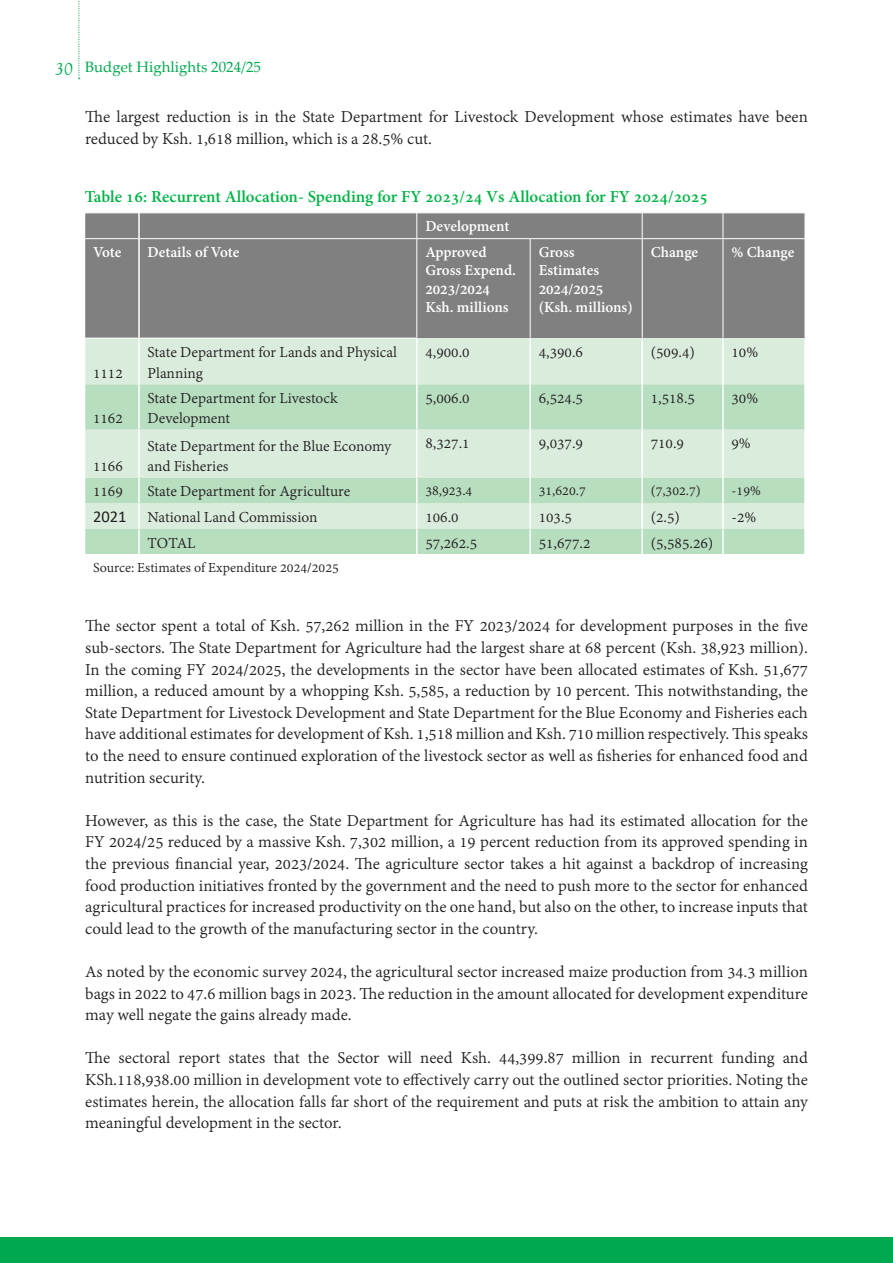
<style>
.page{position:relative;width:893px;height:1263px;background:#fff}
.page>*{position:absolute;margin:0;border:0;box-sizing:border-box;transform-origin:0 0}
.t1{font:18px/21.6px "Adobe Devanagari";color:#231f20;text-align:justify}
.t2{font:16.5px/19.8px "Adobe Devanagari";color:#231f20}
.No_Spacing{font:700 16.5px/18.1px "Adobe Devanagari";color:#fff}
.t3{font:700 16.5px "Adobe Hebrew";color:#00b345}
.t4{font:16.5px "Calibri";color:#231f20}
.t5{font:15px "Adobe Devanagari";color:#231f20}
.t6{font:15px "Palatino Linotype";color:#00a94e}
.s1{font-family:"Goudy Old Style T";font-style:italic;font-size:18px}
</style>
<div class="page">
<div style="left:0;top:1237px;width:893px;height:26px;background:#00a94e"></div>
<svg style="left:78px;top:1px;width:2px;height:78px"></svg>
<div style="left:85px;top:214px;width:638px;height:124px;background:#808080"></div>
<div style="left:530px;top:239px;width:112px;height:99px;background:#808080"></div>
<div style="left:85px;top:338px;width:719px;height:46px;background:#daeddd"></div>
<svg style="left:85px;top:384px;width:719px;height:170px;background:#c7e4cc"></svg>
<hr style="left:138px;top:213px;width:2px;height:25px;background:#fff">
<hr style="left:138px;top:239px;width:2px;height:99px;background:#fff">
<hr style="left:138px;top:338px;width:2px;height:46px;background:#fff">
<hr style="left:138px;top:384px;width:2px;height:45px;background:#fff">
<hr style="left:138px;top:478px;width:2px;height:25px;background:#fff">
<svg style="left:417px;top:213px;width:1px;height:25px"></svg>
<svg style="left:642px;top:213px;width:1px;height:25px"></svg>
<div style="left:723px;top:213px;width:82px;height:125px;background:#808080"></div>
<hr style="left:85px;top:238px;width:54px;height:1px;background:#fff">
<hr style="left:139px;top:238px;width:278px;height:1px;background:#fff">
<hr style="left:417px;top:238px;width:113px;height:1px;background:#fff">
<hr style="left:417px;top:239px;width:1px;height:99px;background:#fff">
<hr style="left:530px;top:238px;width:112px;height:1px;background:#fff">
<hr style="left:530px;top:239px;width:1px;height:99px;background:#fff">
<hr style="left:642px;top:238px;width:81px;height:1px;background:#fff">
<hr style="left:642px;top:239px;width:1px;height:99px;background:#fff">
<hr style="left:723px;top:238px;width:82px;height:1px;background:#fff">
<hr style="left:723px;top:239px;width:1px;height:99px;background:#fff">
<hr style="left:85px;top:338px;width:54px;height:1px;background:#fff">
<hr style="left:139px;top:338px;width:278px;height:1px;background:#fff">
<hr style="left:416px;top:338px;width:2px;height:46px;background:#fff">
<hr style="left:529px;top:338px;width:2px;height:46px;background:#fff">
<hr style="left:641px;top:338px;width:2px;height:46px;background:#fff">
<hr style="left:722px;top:338px;width:2px;height:46px;background:#fff">
<hr style="left:416px;top:384px;width:2px;height:45px;background:#fff">
<hr style="left:529px;top:384px;width:2px;height:45px;background:#fff">
<hr style="left:641px;top:384px;width:2px;height:45px;background:#fff">
<hr style="left:722px;top:384px;width:2px;height:45px;background:#fff">
<hr style="left:416px;top:478px;width:2px;height:25px;background:#fff">
<hr style="left:529px;top:478px;width:2px;height:25px;background:#fff">
<hr style="left:641px;top:478px;width:2px;height:25px;background:#fff">
<hr style="left:722px;top:478px;width:2px;height:25px;background:#fff">
<hr style="left:138px;top:430px;width:2px;height:47px;background:#fff">
<hr style="left:416px;top:430px;width:2px;height:47px;background:#fff">
<hr style="left:529px;top:429px;width:2px;height:49px;background:#fff">
<hr style="left:641px;top:429px;width:2px;height:49px;background:#fff">
<hr style="left:722px;top:429px;width:2px;height:49px;background:#fff">
<hr style="left:138px;top:504px;width:2px;height:25px;background:#fff">
<hr style="left:416px;top:504px;width:2px;height:25px;background:#fff">
<hr style="left:529px;top:503px;width:2px;height:26px;background:#fff">
<hr style="left:641px;top:503px;width:2px;height:26px;background:#fff">
<hr style="left:722px;top:503px;width:2px;height:26px;background:#fff">
<hr style="left:138px;top:529px;width:2px;height:25px;background:#fff">
<hr style="left:416px;top:529px;width:2px;height:25px;background:#fff">
<hr style="left:529px;top:529px;width:2px;height:25px;background:#fff">
<hr style="left:641px;top:529px;width:2px;height:25px;background:#fff">
<hr style="left:722px;top:529px;width:2px;height:25px;background:#fff">
<p class="t6" style="left:55px;top:56px;width:208px"><span class="s1">30</span> Budget Highlights 2024/25</p>
<p class="t1" style="left:85px;top:107px;width:724px">The largest reduction is in the State Department for Livestock Development whose estimates have been reduced by Ksh. 1,618 million, which is a 28.5% cut.</p>
<p class="t3" style="left:85px;top:186px;width:625px">Table 16: Recurrent Allocation- Spending for FY 2023/24 Vs Allocation for FY 2024/2025</p>
<p class="No_Spacing" style="left:425px;top:219px;width:85px">Development</p>
<p class="No_Spacing" style="left:93px;top:245px;width:30px">Vote</p>
<p class="No_Spacing" style="left:148px;top:245px;width:93px">Details of Vote</p>
<p class="No_Spacing" style="left:425px;top:245px;width:92px">Approved<br>Gross Expend.<br>2023/2024</p>
<p class="No_Spacing" style="left:425px;top:299px;width:85px">Ksh. millions</p>
<p class="No_Spacing" style="left:651px;top:245px;width:49px">Change</p>
<p class="No_Spacing" style="left:731px;top:245px;width:64px">% Change</p>
<p class="No_Spacing" style="left:539px;top:245px;width:66px">Gross<br>Estimates<br>2024/2025</p>
<p class="No_Spacing" style="left:539px;top:299px;width:95px">(Ksh. millions)</p>
<p class="t2" style="left:93px;top:364px;width:31px">1112</p>
<p class="t2" style="left:93px;top:409px;width:31px">1162</p>
<p class="t2" style="left:93px;top:458px;width:31px">1166</p>
<p class="t2" style="left:148px;top:343px;width:251px;line-height:21px">State Department for Lands and Physical<br>Planning</p>
<p class="t2" style="left:425px;top:343px;width:46px">4,900.0</p>
<p class="t2" style="left:539px;top:343px;width:46px">4,390.6</p>
<p class="t2" style="left:651px;top:343px;width:46px">(509.4)</p>
<p class="t2" style="left:731px;top:343px;width:28px">10%</p>
<p class="t2" style="left:148px;top:390px;width:192px">State Department for Livestock<br>Development</p>
<p class="t2" style="left:425px;top:390px;width:46px">5,006.0</p>
<p class="t2" style="left:539px;top:390px;width:46px">6,524.5</p>
<p class="t2" style="left:651px;top:390px;width:46px">1,518.5</p>
<p class="t2" style="left:731px;top:390px;width:28px">30%</p>
<p class="t2" style="left:148px;top:438px;width:245px">State Department for the Blue Economy and Fisheries</p>
<p class="t2" style="left:425px;top:435px;width:46px">8,327.1</p>
<p class="t2" style="left:539px;top:435px;width:46px">9,037.9</p>
<p class="t2" style="left:651px;top:435px;width:35px">710.9</p>
<p class="t2" style="left:731px;top:435px;width:21px">9%</p>
<p class="t2" style="left:93px;top:483px;width:31px">1169</p>
<p class="t2" style="left:148px;top:483px;width:204px">State Department for Agriculture</p>
<p class="t5" style="left:425px;top:482px;width:49px">38,923.4</p>
<p class="t5" style="left:539px;top:482px;width:49px">31,620.7</p>
<p class="t5" style="left:651px;top:482px;width:52px">(7,302.7)</p>
<p class="t5" style="left:731px;top:482px;width:31px">-19%</p>
<p class="t4" style="left:93px;top:505px;width:35px">2021</p>
<p class="t2" style="left:148px;top:509px;width:171px">National Land Commission</p>
<p class="t2" style="left:425px;top:508px;width:35px">106.0</p>
<p class="t2" style="left:539px;top:508px;width:35px">103.5</p>
<p class="t2" style="left:651px;top:508px;width:31px">(2.5)</p>
<p class="t2" style="left:731px;top:508px;width:26px">-2%</p>
<p class="t2" style="left:148px;top:535px;width:50px">TOTAL</p>
<p class="t2" style="left:425px;top:534px;width:53px">57,262.5</p>
<p class="t2" style="left:539px;top:534px;width:53px">51,677.2</p>
<p class="t2" style="left:651px;top:534px;width:64px">(5,585.26)</p>
<p class="t5" style="left:93px;top:559px;width:247px">Source: Estimates of Expenditure 2024/2025</p>
<p class="t1" style="left:85px;top:617px;width:724px">The sector spent a total of Ksh. 57,262 million in the FY 2023/2024 for development purposes in the five sub-sectors. The State Department for Agriculture had the largest share at 68 percent (Ksh. 38,923 million).<br>In the coming FY 2024/2025, the developments in the sector have been allocated estimates of Ksh. 51,677 million, a reduced amount by a whopping Ksh. 5,585, a reduction by 10 percent. This notwithstanding, the State Department for Livestock Development and State Department for the Blue Economy and Fisheries each have additional estimates for development of Ksh. 1,518 million and Ksh. 710 million respectively. This speaks to the need to ensure continued exploration of the livestock sector as well as fisheries for enhanced food and nutrition security.</p>
<p class="t1" style="left:85px;top:811px;width:724px">However, as this is the case, the State Department for Agriculture has had its estimated allocation for the FY 2024/25 reduced by a massive Ksh. 7,302 million, a 19 percent reduction from its approved spending in the previous financial year, 2023/2024. The agriculture sector takes a hit against a backdrop of increasing food production initiatives fronted by the government and the need to push more to the sector for enhanced agricultural practices for increased productivity on the one hand, but also on the other, to increase inputs that could lead to the growth of the manufacturing sector in the country.</p>
<p class="t1" style="left:85px;top:962px;width:724px">As noted by the economic survey 2024, the agricultural sector increased maize production from 34.3 million bags in 2022 to 47.6 million bags in 2023. The reduction in the amount allocated for development expenditure may well negate the gains already made.</p>
<p class="t1" style="left:85px;top:1049px;width:724px">The sectoral report states that the Sector will need Ksh. 44,399.87 million in recurrent funding and KSh.118,938.00 million in development vote to effectively carry out the outlined sector priorities. Noting the estimates herein, the allocation falls far short of the requirement and puts at risk the ambition to attain any meaningful development in the sector.</p>
</div>
